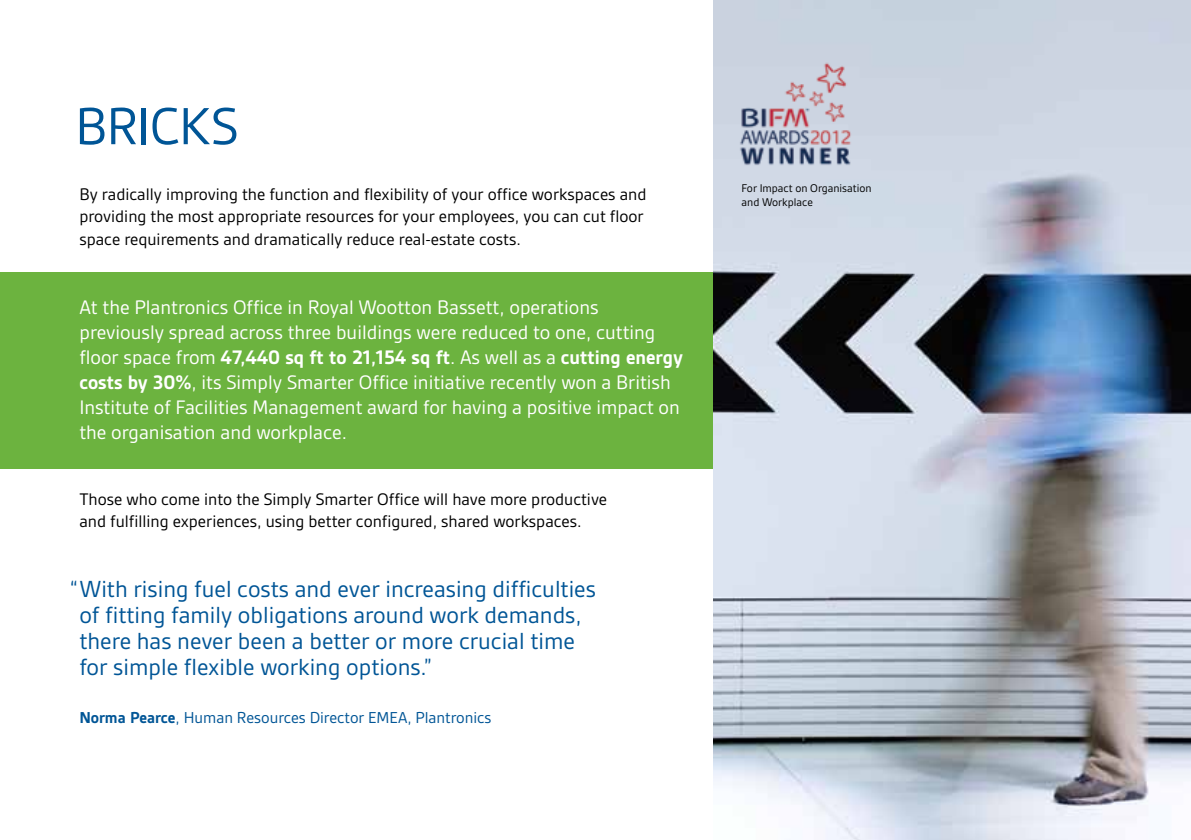
<style>
.page{position:relative;width:1191px;height:840px;background:#fff}
.page>*{position:absolute;margin:0;border:0;box-sizing:border-box;transform-origin:0 0}
.t1{font:56px "Gesta";color:#005596}
.t2{font:25px/26px "Gesta";color:#005596}
.t3{font:21px/25px "Gesta";color:#fff}
.t4{font:18px/22px "Gesta";color:#000}
.t5{font:17px "Gesta";color:#005596}
.t6{font:12px/14px "Gesta";color:#000}
.s1{font-weight:700}
</style>
<div class="page">
<div style="left:0;top:272px;width:713px;height:196px;background:#6cb33f"></div>
<img style="left:713px;top:0;width:478px;height:839px">
<img style="left:732px;top:57px;width:131px;height:115px">
<h1 class="t1" style="left:75px;top:94px;width:160px">Bricks</h1>
<p class="t4" style="left:79px;top:183px;width:568px">By radically improving the function and flexibility of your office workspaces and providing the most appropriate resources for your employees, you can cut floor space requirements and dramatically reduce real-estate costs.</p>
<p class="t3" style="left:79px;top:294px;width:605px">At the Plantronics Office in Royal Wootton Bassett, operations previously spread across three buildings were reduced to one, cutting floor space from <span class="s1">47,440 sq ft to 21,154 sq ft</span>. As well as a <span class="s1">cutting energy costs by 30%</span>, its Simply Smarter Office initiative recently won a British Institute of Facilities Management award for having a positive impact on the organisation and workplace.</p>
<p class="t4" style="left:79px;top:487px;width:529px">Those who come into the Simply Smarter Office will have more productive and fulfilling experiences, using better configured, shared workspaces.</p>
<p class="t2" style="left:79px;top:575px;width:518px;text-indent:-10px">“With rising fuel costs and ever increasing difficulties of fitting family obligations around work demands, there has never been a better or more crucial time for simple flexible working options.”</p>
<p class="t5" style="left:79px;top:707px;width:413px"><span class="s1">Norma Pearce</span>, Human Resources Director EMEA, Plantronics</p>
<p class="t6" style="left:741px;top:181px;width:132px">For Impact on Organisation and Workplace</p>
</div>
